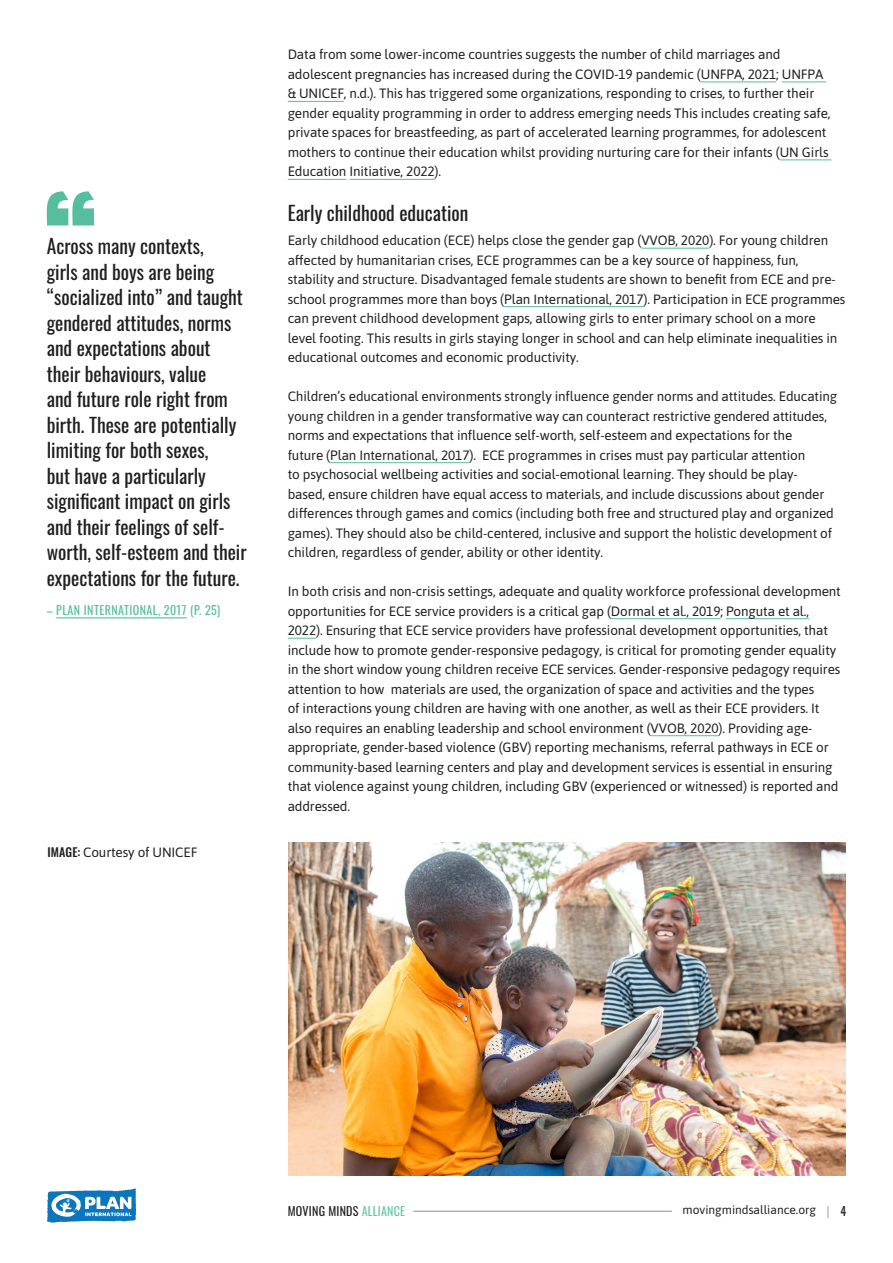
<style>
.page{position:relative;width:893px;height:1263px;background:#fff}
.page>*{position:absolute;margin:0;border:0;box-sizing:border-box;transform-origin:0 0}
.t1{font:19.5px/25.5px "Oswald";color:#1f1f1f}
.t2{font:13.5px/19.5px "Asap";letter-spacing:-.01em;color:#1f1f1f}
.t3{font:12px "Oswald";letter-spacing:.035em;color:#55bf9d}
.t4{font:12px "Asap";color:#1f1f1f}
.t5{font:12px "Oswald";letter-spacing:.02em;color:#1f1f1f}
.s1{font-family:"Oswald";font-weight:500;font-size:12px}
.s2{color:#66c5a7}
.s3{font-family:"Oswald";font-weight:300;color:#8f8f8f}
.s4{font-family:"Oswald"}
</style>
<div class="page">
<hr style="left:414px;top:1211px;width:258px;height:1px;background:#8f8f8f">
<hr style="left:701px;top:82px;width:75px;height:1px;background:#55bf9d">
<hr style="left:782px;top:82px;width:44px;height:1px;background:#55bf9d">
<hr style="left:288px;top:101px;width:56px;height:1px;background:#55bf9d">
<hr style="left:780px;top:160px;width:51px;height:1px;background:#55bf9d">
<hr style="left:288px;top:179px;width:58px;height:1px;background:#55bf9d">
<hr style="left:349px;top:179px;width:86px;height:1px;background:#55bf9d">
<hr style="left:641px;top:248px;width:68px;height:1px;background:#55bf9d">
<hr style="left:504px;top:306px;width:139px;height:1px;background:#55bf9d">
<hr style="left:330px;top:462px;width:139px;height:1px;background:#55bf9d">
<hr style="left:611px;top:618px;width:109px;height:1px;background:#55bf9d">
<hr style="left:726px;top:618px;width:83px;height:1px;background:#55bf9d">
<svg style="left:288px;top:638px;width:28px;height:1px"></svg>
<hr style="left:651px;top:735px;width:68px;height:1px;background:#55bf9d">
<hr style="left:56px;top:617px;width:131px;height:1px;background:#55bf9d">
<svg style="left:47px;top:191px;width:47px;height:34px"></svg>
<img style="left:288px;top:842px;width:557px;height:333px">
<svg style="left:47px;top:1188px;width:89px;height:34px"></svg>
<p class="t1" style="left:47px;top:231px;width:201px">Across many contexts,<br>girls and boys are being “socialized into” and taught gendered attitudes, norms and expectations about their behaviours, value<br>and future role right from birth. These are potentially limiting for both sexes,<br>but have a particularly significant impact on girls and their feelings of self&shy;worth, self-esteem and their expectations for the future.</p>
<p class="t3" style="left:47px;top:599px;width:175px">– PLAN INTERNATIONAL, 2017 (P. 25)</p>
<p class="t2" style="left:48px;top:842px;width:152px"><span class="s1">IMAGE:</span> Courtesy of UNICEF</p>
<p class="t2" style="left:288px;top:44px;width:544px">Data from some lower-income countries suggests the number of child marriages and adolescent pregnancies has increased during the COVID-19 pandemic (UNFPA, 2021; UNFPA &amp; UNICEF, n.d.). This has triggered some organizations, responding to crises, to further their gender equality programming in order to address emerging needs This includes creating safe, private spaces for breastfeeding, as part of accelerated learning programmes, for adolescent mothers to continue their education whilst providing nurturing care for their infants (UN Girls Education Initiative, 2022).</p>
<h1 class="t1" style="left:288px;top:199px;width:182px">Early childhood education</h1>
<p class="t2" style="left:288px;top:230px;width:559px">Early childhood education (ECE) helps close the gender gap (VVOB, 2020). For young children affected by humanitarian crises, ECE programmes can be a key source of happiness, fun, stability and structure. Disadvantaged female students are shown to benefit from ECE and pre&shy;school programmes more than boys (Plan International, 2017). Participation in ECE programmes can prevent childhood development gaps, allowing girls to enter primary school on a more level footing. This results in girls staying longer in school and can help eliminate inequalities in educational outcomes and economic productivity.</p>
<p class="t2" style="left:288px;top:386px;width:551px">Children’s educational environments strongly influence gender norms and attitudes. Educating young children in a gender transformative way can counteract restrictive gendered attitudes, norms and expectations that influence self-worth, self-esteem and expectations for the<br>future (Plan International, 2017). ECE programmes in crises must pay particular attention<br>to psychosocial wellbeing activities and social-emotional learning. They should be play&shy;based, ensure children have equal access to materials, and include discussions about gender differences through games and comics (including both free and structured play and organized games). They should also be child-centered, inclusive and support the holistic development of children, regardless of gender, ability or other identity.</p>
<p class="t2" style="left:288px;top:581px;width:555px">In both crisis and non-crisis settings, adequate and quality workforce professional development opportunities for ECE service providers is a critical gap (Dormal et al., 2019; Ponguta et al., 2022). Ensuring that ECE service providers have professional development opportunities, that include how to promote gender-responsive pedagogy, is critical for promoting gender equality in the short window young children receive ECE services. Gender-responsive pedagogy requires attention to how materials are used, the organization of space and activities and the types<br>of interactions young children are having with one another, as well as their ECE providers. It also requires an enabling leadership and school environment (VVOB, 2020). Providing age&shy;appropriate, gender-based violence (GBV) reporting mechanisms, referral pathways in ECE or community-based learning centers and play and development services is essential in ensuring that violence against young children, including GBV (experienced or witnessed) is reported and addressed.</p>
<p class="t5" style="left:288px;top:1200px;width:119px">MOVING MINDS <span class="s2">ALLIANCE</span></p>
<p class="t4" style="left:683px;top:1202px;width:165px">movingmindsalliance.org <span class="s3">|</span> <span class="s4">4</span></p>
</div>
